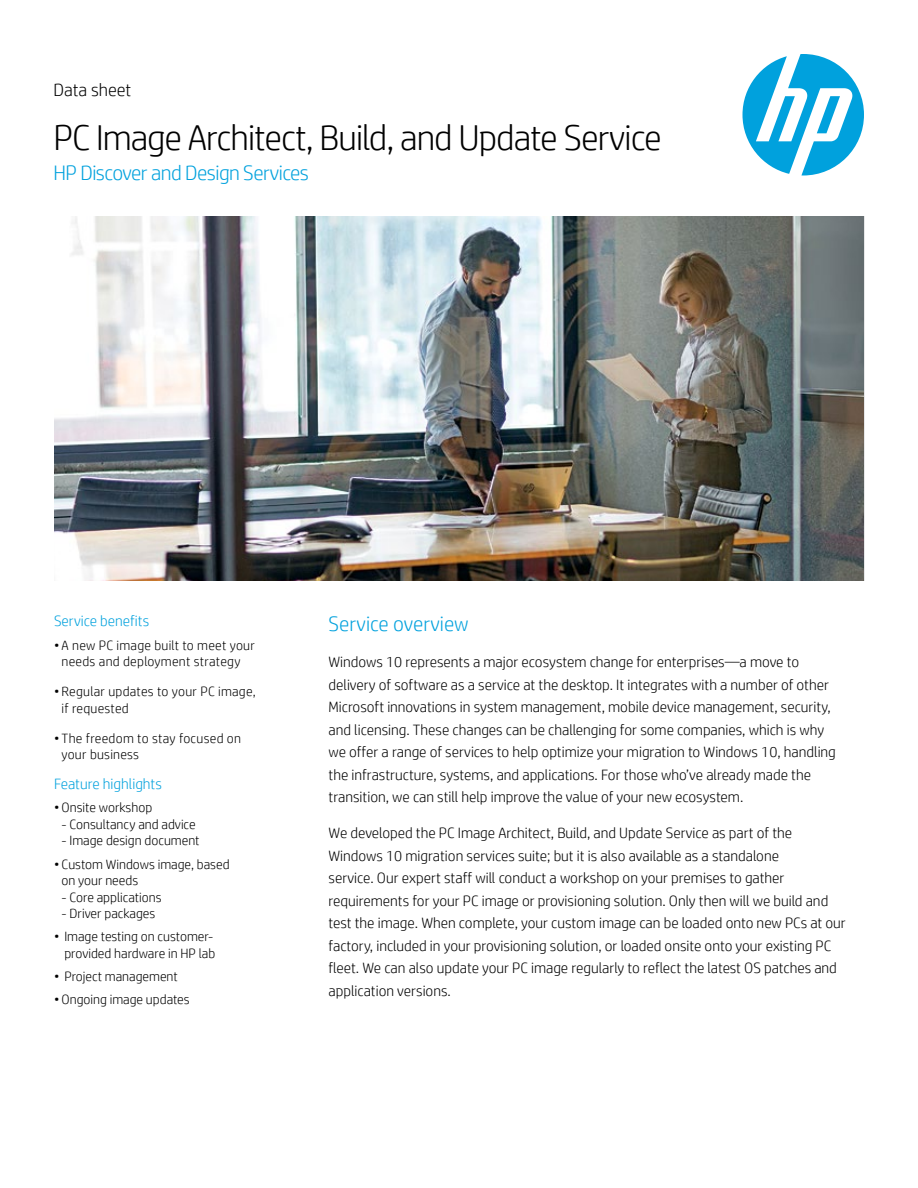
<style>
.page{position:relative;width:918px;height:1188px;background:#fff}
.page>*{position:absolute;margin:0;border:0;box-sizing:border-box;transform-origin:0 0}
.t1{font:300 36px "HP Simplified";letter-spacing:-.025em;color:#000}
.t2{font:300 21px "HP Simplified";letter-spacing:-.025em;color:#00a1dd}
.t3{font:300 21px "HP Simplified";color:#00a1dd}
.t4{font:300 18px "HP Simplified";color:#000}
.t5{font:300 15px/22.5px "HP Simplified";color:#000}
.t6{font:300 15px "HP Simplified";color:#00a1dd}
.t7{font:300 13.5px/16.5px "HP Simplified";color:#000}
.t8{font:300 13.5px/16.5px "HP Simplified";letter-spacing:.02em;color:#000}
</style>
<div class="page">
<svg style="left:742px;top:54px;width:122px;height:122px"></svg>
<img style="left:54px;top:216px;width:810px;height:364px">
<p class="t4" style="left:53px;top:78px;width:79px">Data sheet</p>
<h1 class="t1" style="left:53px;top:114px;width:610px">PC Image Architect, Build, and Update Service</h1>
<h2 class="t2" style="left:53px;top:159px;width:257px">HP Discover and Design Services</h2>
<p class="t6" style="left:54px;top:611px;width:97px">Service benefits</p>
<p class="t8" style="left:54px;top:636px;width:202px;text-align:center">• A new PC image built to meet your needs and deployment strategy</p>
<p class="t8" style="left:62px;top:683px;width:196px;text-indent:-8px">• Regular updates to your PC image, if requested</p>
<p class="t8" style="left:62px;top:729px;width:181px;text-indent:-8px">• The freedom to stay focused on your business</p>
<p class="t6" style="left:54px;top:774px;width:110px">Feature highlights</p>
<p class="t7" style="left:54px;top:799px;width:100px">• Onsite workshop</p>
<p class="t7" style="left:62px;top:816px;width:136px">- Consultancy and advice</p>
<p class="t7" style="left:62px;top:832px;width:140px">- Image design document</p>
<p class="t7" style="left:62px;top:855px;width:170px;text-indent:-8px">• Custom Windows image, based on your needs</p>
<p class="t7" style="left:62px;top:888px;width:102px">- Core applications</p>
<p class="t7" style="left:62px;top:905px;width:95px">- Driver packages</p>
<p class="t7" style="left:54px;top:928px;width:163px;text-align:right">• Image testing on customer&shy;provided hardware in HP lab</p>
<p class="t7" style="left:54px;top:968px;width:125px">• Project management</p>
<p class="t7" style="left:54px;top:991px;width:137px">• Ongoing image updates</p>
<h2 class="t3" style="left:328px;top:610px;width:142px">Service overview</h2>
<p class="t5" style="left:328px;top:650px;width:509px">Windows 10 represents a major ecosystem change for enterprises—a move to delivery of software as a service at the desktop. It integrates with a number of other Microsoft innovations in system management, mobile device management, security, and licensing. These changes can be challenging for some companies, which is why we offer a range of services to help optimize your migration to Windows 10, handling the infrastructure, systems, and applications. For those who’ve already made the transition, we can still help improve the value of your new ecosystem.</p>
<p class="t5" style="left:328px;top:821px;width:519px">We developed the PC Image Architect, Build, and Update Service as part of the Windows 10 migration services suite; but it is also available as a standalone<br>service. Our expert staff will conduct a workshop on your premises to gather requirements for your PC image or provisioning solution. Only then will we build and test the image. When complete, your custom image can be loaded onto new PCs at our factory, included in your provisioning solution, or loaded onsite onto your existing PC fleet. We can also update your PC image regularly to reflect the latest OS patches and application versions.</p>
</div>
